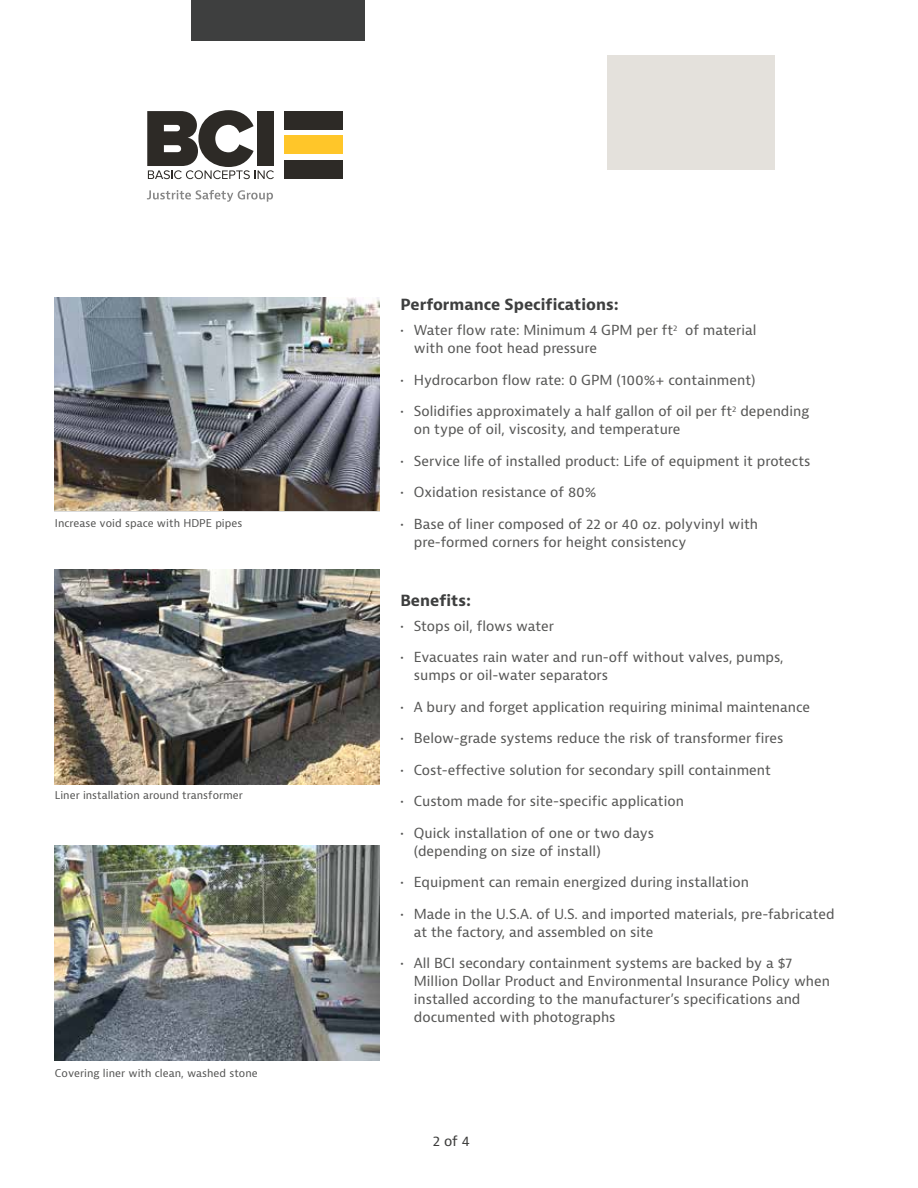
<style>
.page{position:relative;width:918px;height:1188px;background:#fff}
.page>*{position:absolute;margin:0;border:0;box-sizing:border-box;transform-origin:0 0}
.t1{font:700 15px "Bernina Sans";color:#3e3f3f}
.t2{font:13.5px/18px "Bernina Sans";color:#575756}
.t3{font:13.5px "Bernina Sans";color:#3c3c3b}
.t4{font:10.5px "Bernina Sans";color:#575756}
</style>
<div class="page">
<div style="left:607px;top:55px;width:168px;height:115px;background:#e4e1dc"></div>
<div style="left:191px;top:0;width:174px;height:41px;background:#3e3f3f"></div>
<img style="left:54px;top:569px;width:326px;height:215px">
<img style="left:54px;top:846px;width:326px;height:215px">
<img style="left:54px;top:297px;width:326px;height:214px">
<div style="left:284px;top:160px;width:58px;height:18px;background:#2d2a26"></div>
<div style="left:284px;top:136px;width:58px;height:18px;background:#ffc629"></div>
<div style="left:284px;top:112px;width:58px;height:18px;background:#2d2a26"></div>
<svg style="left:147px;top:110px;width:127px;height:69px"></svg>
<svg style="left:147px;top:190px;width:126px;height:12px"></svg>
<p class="t4" style="left:55px;top:516px;width:189px">Increase void space with HDPE pipes</p>
<p class="t4" style="left:55px;top:789px;width:189px">Liner installation around transformer</p>
<p class="t4" style="left:55px;top:1066px;width:204px">Covering liner with clean, washed stone</p>
<p class="t1" style="left:400px;top:294px;width:220px">Performance Specifications:</p>
<p class="t2" style="left:414px;top:321px;width:344px;text-indent:-14px">• Water flow rate: Minimum 4 GPM per ft<sup>2</sup> of material with one foot head pressure</p>
<p class="t2" style="left:400px;top:371px;width:357px">• Hydrocarbon flow rate: 0 GPM (100%+ containment)</p>
<p class="t2" style="left:414px;top:402px;width:397px;text-indent:-13px">• Solidifies approximately a half gallon of oil per ft<sup>2</sup> depending on type of oil, viscosity, and temperature</p>
<p class="t2" style="left:400px;top:452px;width:412px">• Service life of installed product: Life of equipment it protects</p>
<p class="t2" style="left:400px;top:483px;width:198px">• Oxidation resistance of 80%</p>
<p class="t2" style="left:414px;top:515px;width:346px;text-indent:-14px">• Base of liner composed of 22 or 40 oz. polyvinyl with pre-formed corners for height consistency</p>
<p class="t1" style="left:400px;top:590px;width:72px">Benefits:</p>
<p class="t2" style="left:400px;top:617px;width:155px">• Stops oil, flows water</p>
<p class="t2" style="left:414px;top:649px;width:371px;text-indent:-14px">• Evacuates rain water and run-off without valves, pumps, sumps or oil-water separators</p>
<p class="t2" style="left:400px;top:698px;width:411px">• A bury and forget application requiring minimal maintenance</p>
<p class="t2" style="left:400px;top:730px;width:385px">• Below-grade systems reduce the risk of transformer fires</p>
<p class="t2" style="left:400px;top:761px;width:372px">• Cost-effective solution for secondary spill containment</p>
<p class="t2" style="left:400px;top:793px;width:285px">• Custom made for site-specific application</p>
<p class="t2" style="left:414px;top:824px;width:242px;text-indent:-14px">• Quick installation of one or two days (depending on size of install)</p>
<p class="t2" style="left:400px;top:874px;width:350px">• Equipment can remain energized during installation</p>
<p class="t2" style="left:414px;top:905px;width:422px;text-indent:-14px">• Made in the U.S.A. of U.S. and imported materials, pre-fabricated at the factory, and assembled on site</p>
<p class="t2" style="left:414px;top:955px;width:418px;text-indent:-14px">• All BCI secondary containment systems are backed by a $7<br>Million Dollar Product and Environmental Insurance Policy when installed according to the manufacturer’s specifications and documented with photographs</p>
<p class="t3" style="left:433px;top:1132px;width:39px">2 of 4</p>
</div>
